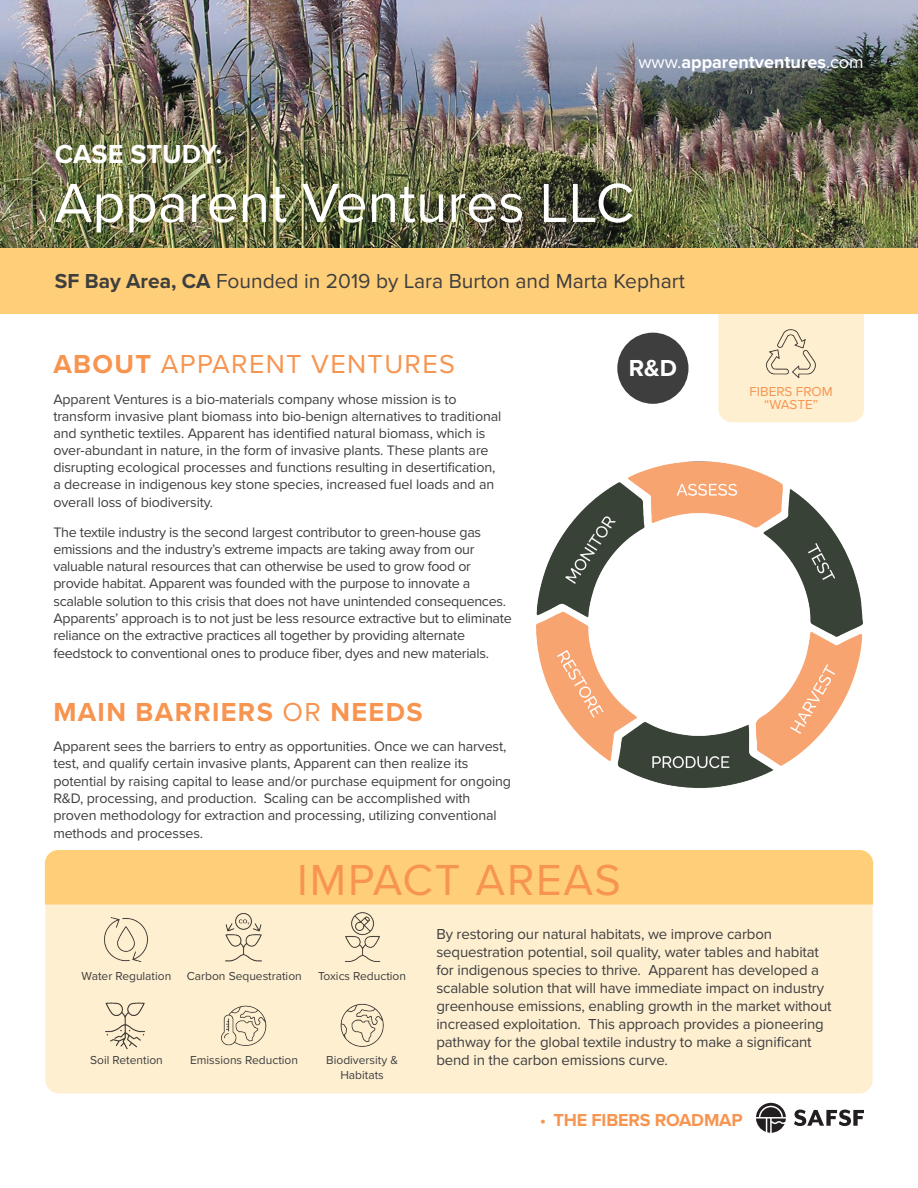
<style>
.page{position:relative;width:918px;height:1188px;background:#fff}
.page>*{position:absolute;margin:0;border:0;box-sizing:border-box;transform-origin:0 0}
.t1{font:57px "Proxima Nova";color:#fff}
.t2{font:45px "Proxima Nova";letter-spacing:.04em;color:#f7944f}
.t3{font:27px "Proxima Nova";letter-spacing:.05em;color:#f7944f}
.t4{font:700 27px "Proxima Nova";letter-spacing:.05em;color:#f7944f}
.t5{font:700 27px "Proxima Nova";letter-spacing:-.005em;color:#fff}
.t6{font:700 24px "Proxima Nova";color:#fff}
.t7{font:21px "Proxima Nova";color:#3e3e3f}
.t8{font:700 18px "Proxima Nova";color:#fff}
.t9{font:700 18px "Proxima Nova";letter-spacing:-.01em;color:#f7944f}
.t10{font:15px/18px "Proxima Nova";letter-spacing:-.01em;color:#3e3e3f}
.t11{font:14.25px/17.2px "Proxima Nova";letter-spacing:-.01em;color:#3e3e3f}
.t12{font:13.5px/13.5px "Proxima Nova";color:#f7944f;text-align:center}
.t13{font:12px/14.4px "Proxima Nova";color:#3e3e3f;text-align:center}
.s1{font-weight:400}
.s2{font-weight:700}
</style>
<div class="page">
<div style="left:45px;top:854px;width:828px;height:240px;background:#feefd1;border-radius:14px"></div>
<div style="left:45px;top:850px;width:828px;height:54px;background:#fece78"></div>
<svg style="left:756px;top:1103px;width:30px;height:30px"></svg>
<svg style="left:794px;top:1110px;width:70px;height:16px"></svg>
<img style="left:536px;top:461px;width:327px;height:327px">
<img style="left:0;top:0;width:918px;height:248px">
<img style="left:104px;top:917px;width:44px;height:45px">
<img style="left:225px;top:913px;width:37px;height:49px">
<img style="left:344px;top:912px;width:37px;height:50px">
<img style="left:105px;top:1002px;width:40px;height:47px">
<img style="left:221px;top:1005px;width:46px;height:41px">
<img style="left:340px;top:1003px;width:44px;height:44px">
<div style="left:718px;top:267px;width:146px;height:155px;background:#feefd1;border-radius:14px"></div>
<img style="left:766px;top:329px;width:50px;height:49px">
<div style="left:617px;top:333px;width:71px;height:71px;background:#3e3e3f;border-radius:50%"></div>
<div style="left:0;top:248px;width:918px;height:66px;background:#fece78"></div>
<p class="t8" style="left:638px;top:49px;width:227px"><span class="s1">www.</span>apparentventures<span class="s1">.com</span></p>
<h3 class="t5" style="left:55px;top:134px;width:169px">CASE STUDY:</h3>
<h1 class="t1" style="left:55px;top:160px;width:581px">Apparent Ventures LLC</h1>
<h3 class="t7" style="left:55px;top:266px;width:632px"><span class="s2">SF Bay Area, CA</span> Founded in 2019 by Lara Burton and Marta Kephart</h3>
<h3 class="t3" style="left:53px;top:344px;width:403px"><span class="s2">ABOUT</span> APPARENT VENTURES</h3>
<p class="t11" style="left:53px;top:390px;width:449px">Apparent Ventures is a bio-materials company whose mission is to transform invasive plant biomass into bio-benign alternatives to traditional and synthetic textiles. Apparent has identified natural biomass, which is over-abundant in nature, in the form of invasive plants. These plants are disrupting ecological processes and functions resulting in desertification, a decrease in indigenous key stone species, increased fuel loads and an overall loss of biodiversity.</p>
<p class="t11" style="left:53px;top:523px;width:460px">The textile industry is the second largest contributor to green-house gas emissions and the industry’s extreme impacts are taking away from our valuable natural resources that can otherwise be used to grow food or provide habitat. Apparent was founded with the purpose to innovate a scalable solution to this crisis that does not have unintended consequences.<br>Apparents’ approach is to not just be less resource extractive but to eliminate reliance on the extractive practices all together by providing alternate feedstock to conventional ones to produce fiber, dyes and new materials.</p>
<h3 class="t4" style="left:53px;top:692px;width:371px">MAIN BARRIERS <span class="s1">OR</span> NEEDS</h3>
<p class="t11" style="left:53px;top:737px;width:459px">Apparent sees the barriers to entry as opportunities. Once we can harvest, test, and qualify certain invasive plants, Apparent can then realize its potential by raising capital to lease and/or purchase equipment for ongoing R&amp;D, processing, and production. Scaling can be accomplished with proven methodology for extraction and processing, utilizing conventional methods and processes.</p>
<h3 class="t6" style="left:629px;top:350px;width:49px">R&amp;D</h3>
<p class="t12" style="left:750px;top:384px;width:85px">FIBERS FROM “WASTE”</p>
<h2 class="t2" style="left:297px;top:846px;width:325px">IMPACT AREAS</h2>
<p class="t10" style="left:436px;top:924px;width:397px">By restoring our natural habitats, we improve carbon sequestration potential, soil quality, water tables and habitat for indigenous species to thrive. Apparent has developed a scalable solution that will have immediate impact on industry greenhouse emissions, enabling growth in the market without increased exploitation. This approach provides a pioneering pathway for the global textile industry to make a significant bend in the carbon emissions curve.</p>
<p class="t13" style="left:82px;top:968px;width:91px">Water Regulation</p>
<p class="t13" style="left:187px;top:968px;width:117px">Carbon Sequestration</p>
<p class="t13" style="left:318px;top:968px;width:89px">Toxics Reduction</p>
<p class="t13" style="left:90px;top:1052px;width:74px">Soil Retention</p>
<p class="t13" style="left:190px;top:1052px;width:109px">Emissions Reduction</p>
<p class="t13" style="left:326px;top:1053px;width:73px">Biodiversity &amp;<br>Habitats</p>
<p class="t9" style="left:540px;top:1107px;width:204px"><span class="s1">•</span> THE FIBERS ROADMAP</p>
</div>
